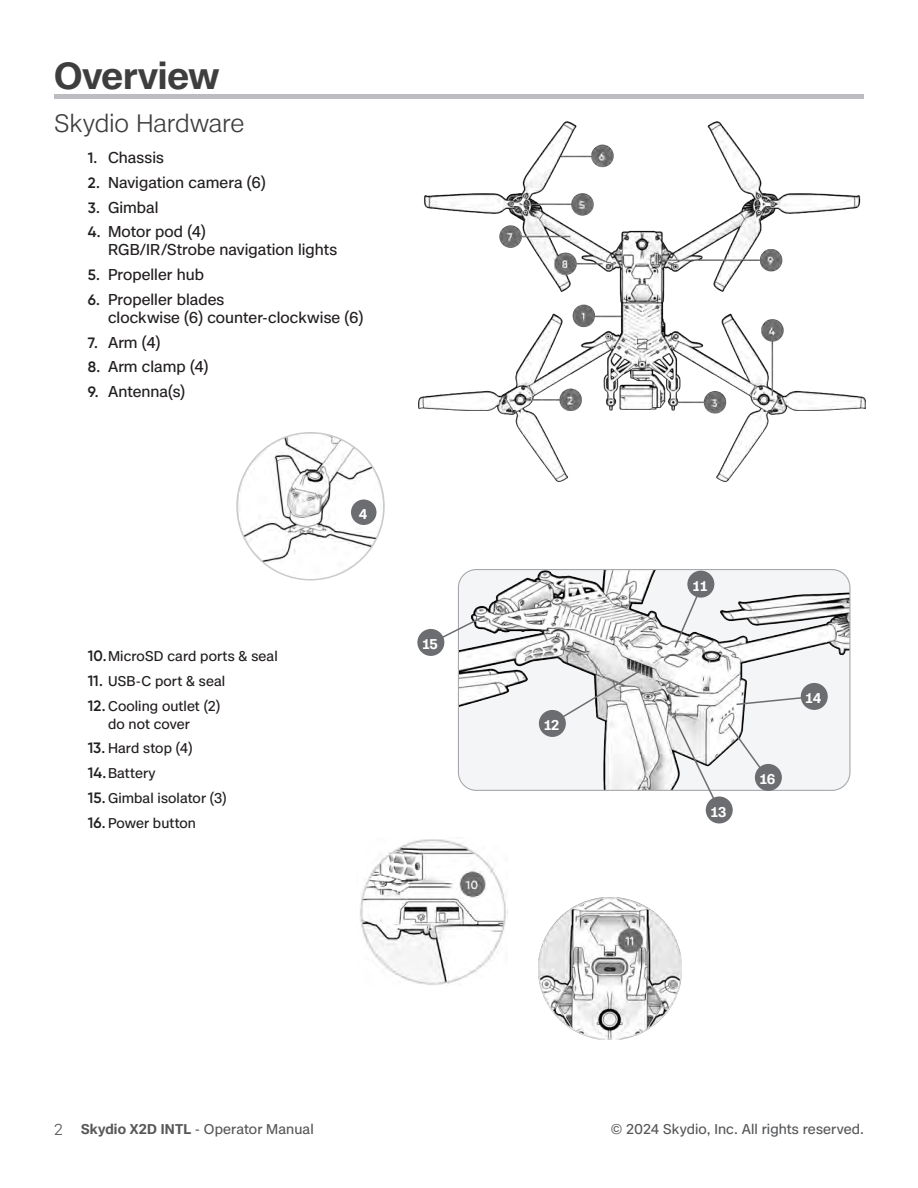
<style>
.page{position:relative;width:918px;height:1188px;background:#fff}
.page>*{position:absolute;margin:0;border:0;box-sizing:border-box;transform-origin:0 0}
.Heading_1{font:600 36px "Case";letter-spacing:-.005em;color:#3e3e3f}
.Heading_2{font:300 24px "Case";letter-spacing:-.01em;color:#3e3e3f}
.t1{font:15px/18px "Case";letter-spacing:.005em;color:#231f20}
.t2{font:13.5px/18px "Case";letter-spacing:.005em;color:#231f20}
.t3{font:13.5px "Case";letter-spacing:.005em;color:#57585a}
.t4{font:600 13.5px "Case";letter-spacing:.015em;color:#fff}
.s1{font-family:"Gilroy";font-weight:600}
.s2{font-family:"Gilroy";font-weight:600;font-size:15px}
.s3{font-weight:300;font-size:15px}
.s4{font-weight:600}
</style>
<div class="page">
<div style="left:54px;top:94px;width:810px;height:5px;background:#bcbdc0"></div>
<img style="left:237px;top:433px;width:147px;height:147px;border-radius:74px">
<div style="left:351px;top:500px;width:25px;height:25px;background:#6c6d70;border-radius:50%"></div>
<img style="left:418px;top:122px;width:448px;height:360px">
<img style="left:538px;top:898px;width:144px;height:142px">
<img style="left:360px;top:839px;width:148px;height:146px">
<div style="left:706px;top:796px;width:27px;height:28px;background:#6c6d70;border-radius:50%"></div>
<img style="left:458px;top:570px;width:392px;height:220px">
<div style="left:458px;top:569px;width:392px;height:222px;border:1px solid #a8a9ad;border-radius:18px"></div>
<svg style="left:726px;top:722px;width:42px;height:56px"></svg>
<div style="left:755px;top:764px;width:27px;height:27px;background:#6c6d70;border-radius:50%"></div>
<div style="left:687px;top:571px;width:27px;height:27px;background:#6c6d70;border-radius:50%"></div>
<div style="left:801px;top:683px;width:27px;height:27px;background:#6c6d70;border-radius:50%"></div>
<svg style="left:426px;top:614px;width:61px;height:33px"></svg>
<svg style="left:735px;top:696px;width:70px;height:10px"></svg>
<svg style="left:551px;top:668px;width:92px;height:57px"></svg>
<svg style="left:673px;top:587px;width:29px;height:62px"></svg>
<svg style="left:672px;top:714px;width:44px;height:87px"></svg>
<div style="left:417px;top:629px;width:27px;height:27px;background:#6c6d70;border-radius:50%"></div>
<div style="left:539px;top:710px;width:27px;height:27px;background:#6c6d70;border-radius:50%"></div>
<p class="Heading_1" style="left:54px;top:49px;width:167px">Overview</p>
<p class="Heading_2" style="left:54px;top:105px;width:192px">Skydio Hardware</p>
<p class="t1" style="left:88px;top:148px;width:78px"><span class="s1">1.</span> Chassis</p>
<p class="t1" style="left:88px;top:173px;width:179px"><span class="s1">2.</span> Navigation camera (6)</p>
<p class="t1" style="left:88px;top:198px;width:72px"><span class="s1">3.</span> Gimbal</p>
<p class="t1" style="left:108px;top:223px;width:231px;text-indent:-20px"><span class="s1">4.</span> Motor pod (4)<br>RGB/IR/Strobe navigation lights</p>
<p class="t1" style="left:88px;top:265px;width:118px"><span class="s1">5.</span> Propeller hub</p>
<p class="t1" style="left:108px;top:290px;width:257px;text-indent:-20px"><span class="s1">6.</span> Propeller blades<br>clockwise (6) counter-clockwise (6)</p>
<p class="t1" style="left:88px;top:333px;width:74px"><span class="s1">7.</span> Arm (4)</p>
<p class="t1" style="left:88px;top:358px;width:122px"><span class="s1">8.</span> Arm clamp (4)</p>
<p class="t1" style="left:88px;top:382px;width:99px"><span class="s1">9.</span> Antenna(s)</p>
<p class="t2" style="left:88px;top:647px;width:191px"><span class="s2">10.</span>MicroSD card ports &amp; seal</p>
<p class="t2" style="left:88px;top:672px;width:139px"><span class="s2">11.</span> USB-C port &amp; seal</p>
<p class="t2" style="left:108px;top:696px;width:114px;text-indent:-20px"><span class="s2">12.</span> Cooling outlet (2) do not cover</p>
<p class="t2" style="left:88px;top:739px;width:106px"><span class="s2">13.</span> Hard stop (4)</p>
<p class="t2" style="left:88px;top:764px;width:69px"><span class="s2">14.</span>Battery</p>
<p class="t2" style="left:88px;top:789px;width:140px"><span class="s2">15.</span> Gimbal isolator (3)</p>
<p class="t2" style="left:88px;top:813px;width:110px"><span class="s2">16.</span> Power button</p>
<p class="t4" style="left:359px;top:504px;width:10px">4</p>
<p class="t4" style="left:422px;top:634px;width:17px">15</p>
<p class="t4" style="left:544px;top:715px;width:17px">12</p>
<p class="t4" style="left:693px;top:575px;width:16px">11</p>
<p class="t4" style="left:711px;top:801px;width:17px">13</p>
<p class="t4" style="left:760px;top:769px;width:17px">16</p>
<p class="t4" style="left:806px;top:688px;width:17px">14</p>
<p class="t3" style="left:54px;top:1119px;width:261px"><span class="s3">2</span> <span class="s4">Skydio X2D INTL</span> - Operator Manual</p>
<p class="t3" style="left:611px;top:1119px;width:255px">© 2024 Skydio, Inc. All rights reserved.</p>
</div>
